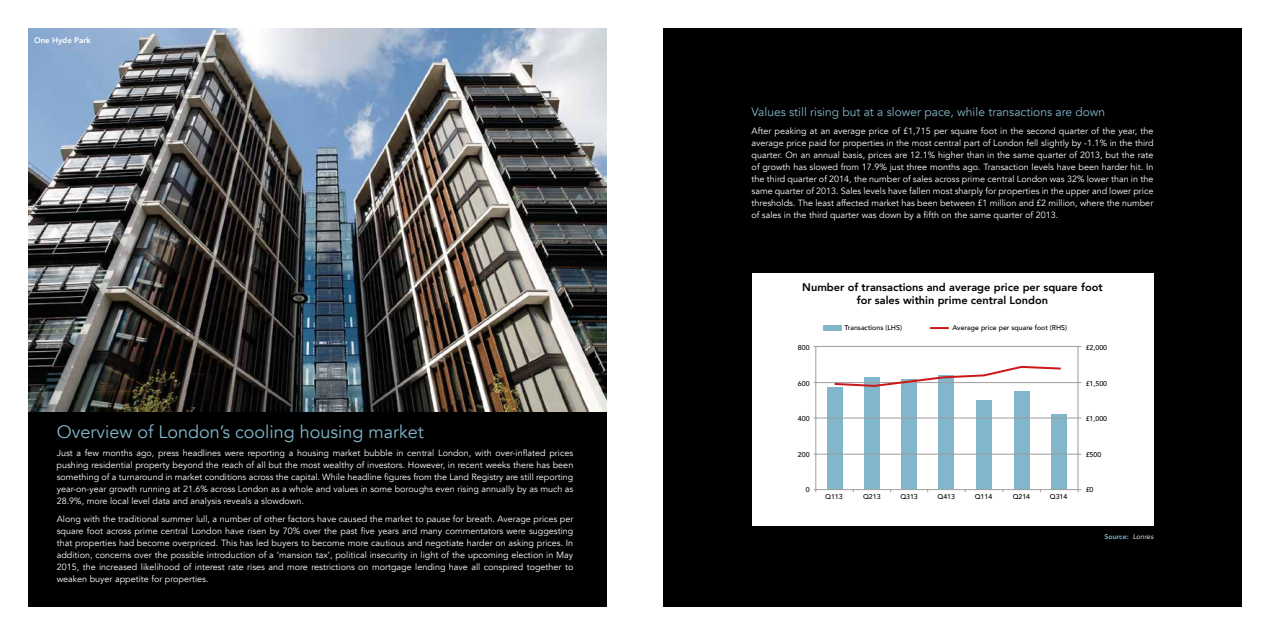
<style>
.page{position:relative;width:1270px;height:635px;background:#fff}
.page>*{position:absolute;margin:0;border:0;box-sizing:border-box;transform-origin:0 0}
.t1{font:18px "Avenir";color:#82b6ca}
.t2{font:12px "Avenir";color:#82b6ca}
.t3{font:800 11px/13.2px "Avenir";color:#000;text-align:center}
.t4{font:9px/12px "Avenir";color:#fff;text-align:justify}
.t5{font:800 8px "Avenir";color:#fff}
.t6{font:500 7px "Avenir";color:#000}
.t7{font:800 7px "Avenir";color:#82b6ca}
.s1{font-weight:400;font-style:italic;color:#fff}
</style>
<div class="page">
<div style="left:28px;top:28px;width:579px;height:579px;background:#000"></div>
<div style="left:663px;top:28px;width:579px;height:579px;background:#000"></div>
<img style="left:28px;top:28px;width:579px;height:383px">
<div style="left:752px;top:273px;width:401px;height:252px;background:#fff"></div>
<hr style="left:814px;top:346px;width:267px;height:1px;background:#9d9d9c">
<hr style="left:816px;top:347px;width:1px;height:145px;background:#9d9d9c">
<hr style="left:1078px;top:346px;width:1px;height:146px;background:#9d9d9c">
<div style="left:827px;top:387px;width:15px;height:102px;background:#82b6ca"></div>
<div style="left:864px;top:377px;width:16px;height:112px;background:#82b6ca"></div>
<div style="left:901px;top:379px;width:15px;height:110px;background:#82b6ca"></div>
<div style="left:939px;top:375px;width:15px;height:114px;background:#82b6ca"></div>
<div style="left:976px;top:400px;width:15px;height:89px;background:#82b6ca"></div>
<div style="left:1014px;top:391px;width:15px;height:98px;background:#82b6ca"></div>
<div style="left:1052px;top:414px;width:15px;height:75px;background:#82b6ca"></div>
<hr style="left:814px;top:489px;width:267px;height:1px;background:#9d9d9c">
<hr style="left:814px;top:454px;width:267px;height:1px;background:#9d9d9c">
<hr style="left:814px;top:418px;width:267px;height:1px;background:#9d9d9c">
<hr style="left:814px;top:382px;width:267px;height:1px;background:#9d9d9c">
<div style="left:823px;top:325px;width:19px;height:6px;background:#82b6ca"></div>
<svg style="left:930px;top:327px;width:19px;height:2px"></svg>
<svg style="left:834px;top:365px;width:227px;height:23px"></svg>
<p class="t5" style="left:34px;top:34px;width:58px">One Hyde Park</p>
<h1 class="t1" style="left:57px;top:422px;width:369px">Overview of London’s cooling housing market</h1>
<p class="t4" style="left:57px;top:447px;width:518px">Just a few months ago, press headlines were reporting a housing market bubble in central London, with over-inflated prices pushing residential property beyond the reach of all but the most wealthy of investors. However, in recent weeks there has been something of a turnaround in market conditions across the capital. While headline figures from the Land Registry are still reporting year-on-year growth running at 21.6% across London as a whole and values in some boroughs even rising annually by as much as 28.9%, more local level data and analysis reveals a slowdown.</p>
<p class="t4" style="left:57px;top:513px;width:518px">Along with the traditional summer lull, a number of other factors have caused the market to pause for breath. Average prices per square foot across prime central London have risen by 70% over the past five years and many commentators were suggesting that properties had become overpriced. This has led buyers to become more cautious and negotiate harder on asking prices. In addition, concerns over the possible introduction of a ‘mansion tax’, political insecurity in light of the upcoming election in May 2015, the increased likelihood of interest rate rises and more restrictions on mortgage lending have all conspired together to weaken buyer appetite for properties.</p>
<h2 class="t2" style="left:752px;top:105px;width:355px">Values still rising but at a slower pace, while transactions are down</h2>
<p class="t4" style="left:751px;top:125px;width:403px">After peaking at an average price of £1,715 per square foot in the second quarter of the year, the average price paid for properties in the most central part of London fell slightly by -1.1% in the third quarter. On an annual basis, prices are 12.1% higher than in the same quarter of 2013, but the rate of growth has slowed from 17.9% just three months ago. Transaction levels have been harder hit. In the third quarter of 2014, the number of sales across prime central London was 32% lower than in the same quarter of 2013. Sales levels have fallen most sharply for properties in the upper and lower price thresholds. The least affected market has been between £1 million and £2 million, where the number of sales in the third quarter was down by a fifth on the same quarter of 2013.</p>
<p class="t3" style="left:802px;top:280px;width:302px">Number of transactions and average price per square foot for sales within prime central London</p>
<p class="t6" style="left:798px;top:342px;width:13px">800</p>
<p class="t6" style="left:798px;top:377px;width:13px">600</p>
<p class="t6" style="left:798px;top:413px;width:13px">400</p>
<p class="t6" style="left:798px;top:448px;width:13px">200</p>
<p class="t6" style="left:806px;top:484px;width:5px">0</p>
<p class="t6" style="left:825px;top:491px;width:19px">Q113</p>
<p class="t6" style="left:863px;top:491px;width:19px">Q213</p>
<p class="t6" style="left:900px;top:491px;width:19px">Q313</p>
<p class="t6" style="left:937px;top:491px;width:19px">Q413</p>
<p class="t6" style="left:975px;top:491px;width:19px">Q114</p>
<p class="t6" style="left:1013px;top:491px;width:19px">Q214</p>
<p class="t6" style="left:1050px;top:491px;width:19px">Q314</p>
<p class="t6" style="left:844px;top:322px;width:59px">Transactions (LHS)</p>
<p class="t6" style="left:952px;top:322px;width:116px">Average price per square foot (RHS)</p>
<p class="t6" style="left:1086px;top:342px;width:23px">£2,000</p>
<p class="t6" style="left:1086px;top:377px;width:23px">£1,500</p>
<p class="t6" style="left:1086px;top:413px;width:23px">£1,000</p>
<p class="t6" style="left:1086px;top:448px;width:17px">£500</p>
<p class="t6" style="left:1086px;top:484px;width:9px">£0</p>
<p class="t7" style="left:1104px;top:531px;width:51px">Source: <span class="s1">Lonres</span></p>
</div>
